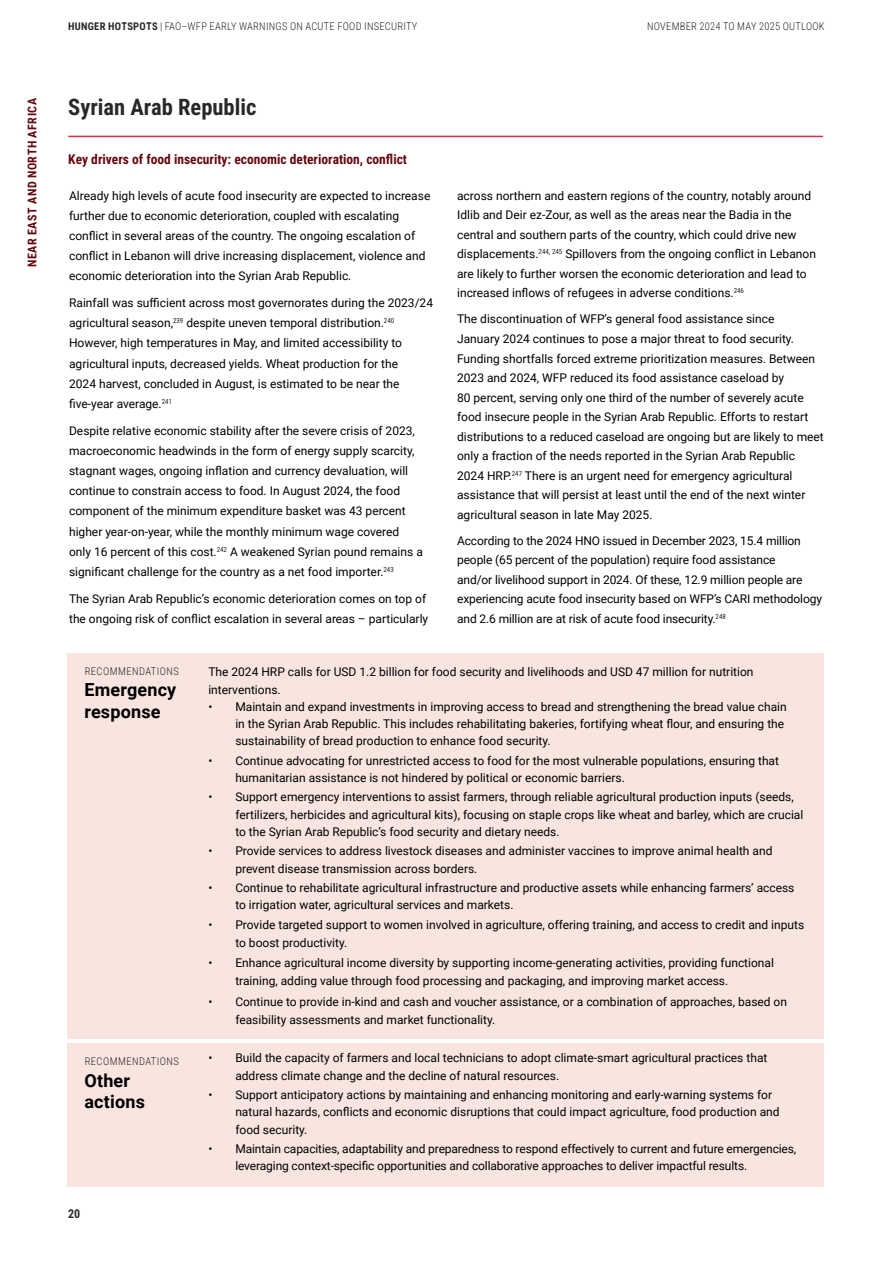
<style>
.page{position:relative;width:893px;height:1263px;background:#fff}
.page>*{position:absolute;margin:0;border:0;box-sizing:border-box;transform-origin:0 0}
.t1{font:22.5px "Roboto Condensed";color:#292829}
.t2{font:700 18px/21.6px "Roboto";letter-spacing:.01em;color:#000}
.t3{font:13.5px "Roboto Condensed";color:#660910}
.t4{font:12px/19.5px "Roboto";color:#000}
.t5{font:12px "Roboto Condensed";letter-spacing:.045em;color:#660910}
.t6{font:12px "Roboto Condensed";color:#292829}
.t7{font:300 10.5px "Roboto Condensed";letter-spacing:.025em;color:#292829}
.t8{font:300 10.5px "Roboto Condensed";letter-spacing:.045em;color:#292829}
.s1{font-weight:400}
</style>
<div class="page">
<hr style="left:68px;top:136px;width:755px;height:1px;background:#d03544">
<div style="left:67px;top:653px;width:757px;height:386px;background:#f8e5e0"></div>
<div style="left:67px;top:1043px;width:757px;height:144px;background:#f8e5e0"></div>
<p class="t5" style="left:24px;top:267px;width:171px;rotate:-90deg">NEAR EAST AND NORTH AFRICA</p>
<p class="t7" style="left:68px;top:19px;width:351px"><span class="s1">HUNGER HOTSPOTS</span> | FAO–WFP EARLY WARNINGS ON ACUTE FOOD INSECURITY</p>
<p class="t7" style="left:647px;top:19px;width:179px">NOVEMBER 2024 TO MAY 2025 OUTLOOK</p>
<h1 class="t1" style="left:68px;top:91px;width:190px">Syrian Arab Republic</h1>
<p class="t3" style="left:68px;top:149px;width:340px">Key drivers of food insecurity: economic deterioration, conflict</p>
<p class="t4" style="left:69px;top:185px;width:363px;line-height:20.1px">Already high levels of acute food insecurity are expected to increase further due to economic deterioration, coupled with escalating conflict in several areas of the country. The ongoing escalation of conflict in Lebanon will drive increasing displacement, violence and economic deterioration into the Syrian Arab Republic.</p>
<p class="t4" style="left:69px;top:292px;width:366px;line-height:20.1px">Rainfall was sufficient across most governorates during the 2023/24 agricultural season,<sup>239</sup> despite uneven temporal distribution.<sup>240<br></sup>However, high temperatures in May, and limited accessibility to agricultural inputs, decreased yields. Wheat production for the<br>2024 harvest, concluded in August, is estimated to be near the five-year average.<sup>241</sup></p>
<p class="t4" style="left:69px;top:420px;width:355px;line-height:20.1px">Despite relative economic stability after the severe crisis of 2023, macroeconomic headwinds in the form of energy supply scarcity, stagnant wages, ongoing inflation and currency devaluation, will continue to constrain access to food. In August 2024, the food component of the minimum expenditure basket was 43 percent higher year-on-year, while the monthly minimum wage covered only 16 percent of this cost.<sup>242</sup> A weakened Syrian pound remains a significant challenge for the country as a net food importer.<sup>243</sup></p>
<p class="t4" style="left:69px;top:588px;width:361px;line-height:20.1px">The Syrian Arab Republic’s economic deterioration comes on top of the ongoing risk of conflict escalation in several areas – particularly</p>
<p class="t4" style="left:457px;top:185px;width:360px">across northern and eastern regions of the country, notably around Idlib and Deir ez-Zour, as well as the areas near the Badia in the central and southern parts of the country, which could drive new displacements.<sup>244</sup><sup>,</sup> <sup>245</sup> Spillovers from the ongoing conflict in Lebanon are likely to further worsen the economic deterioration and lead to increased inflows of refugees in adverse conditions.<sup>246</sup></p>
<p class="t4" style="left:457px;top:309px;width:368px">The discontinuation of WFP’s general food assistance since<br>January 2024 continues to pose a major threat to food security.<br>Funding shortfalls forced extreme prioritization measures. Between 2023 and 2024, WFP reduced its food assistance caseload by<br>80 percent, serving only one third of the number of severely acute food insecure people in the Syrian Arab Republic. Efforts to restart distributions to a reduced caseload are ongoing but are likely to meet only a fraction of the needs reported in the Syrian Arab Republic 2024 HRP.<sup>247</sup> There is an urgent need for emergency agricultural assistance that will persist at least until the end of the next winter agricultural season in late May 2025.</p>
<p class="t4" style="left:457px;top:530px;width:366px">According to the 2024 HNO issued in December 2023, 15.4 million people (65 percent of the population) require food assistance<br>and/or livelihood support in 2024. Of these, 12.9 million people are experiencing acute food insecurity based on WFP’s CARI methodology and 2.6 million are at risk of acute food insecurity.<sup>248</sup></p>
<p class="t8" style="left:85px;top:663px;width:96px">RECOMMENDATIONS</p>
<h2 class="t2" style="left:84px;top:678px;width:93px">Emergency response</h2>
<p class="t8" style="left:85px;top:1054px;width:96px">RECOMMENDATIONS</p>
<h2 class="t2" style="left:84px;top:1069px;width:62px">Other actions</h2>
<p class="t6" style="left:68px;top:1205px;width:14px">20</p>
<p class="t4" style="left:208px;top:663px;width:547px;line-height:17.2px">The 2024 HRP calls for USD 1.2 billion for food security and livelihoods and USD 47 million for nutrition interventions.</p>
<p class="t4" style="left:235px;top:698px;width:553px;line-height:17.2px;text-indent:-27px">• Maintain and expand investments in improving access to bread and strengthening the bread value chain in the Syrian Arab Republic. This includes rehabilitating bakeries, fortifying wheat flour, and ensuring the sustainability of bread production to enhance food security.</p>
<p class="t4" style="left:235px;top:751px;width:545px;line-height:17.2px;text-indent:-27px">• Continue advocating for unrestricted access to food for the most vulnerable populations, ensuring that humanitarian assistance is not hindered by political or economic barriers.</p>
<p class="t4" style="left:235px;top:788px;width:570px;line-height:17.2px;text-indent:-27px">• Support emergency interventions to assist farmers, through reliable agricultural production inputs (seeds, fertilizers, herbicides and agricultural kits), focusing on staple crops like wheat and barley, which are crucial to the Syrian Arab Republic’s food security and dietary needs.</p>
<p class="t4" style="left:235px;top:842px;width:539px;line-height:17.2px;text-indent:-27px">• Provide services to address livestock diseases and administer vaccines to improve animal health and prevent disease transmission across borders.</p>
<p class="t4" style="left:235px;top:879px;width:561px;line-height:17.2px;text-indent:-27px">• Continue to rehabilitate agricultural infrastructure and productive assets while enhancing farmers’ access to irrigation water, agricultural services and markets.</p>
<p class="t4" style="left:235px;top:916px;width:570px;line-height:18px;text-indent:-27px">• Provide targeted support to women involved in agriculture, offering training, and access to credit and inputs to boost productivity.</p>
<p class="t4" style="left:235px;top:954px;width:540px;line-height:18px;text-indent:-27px">• Enhance agricultural income diversity by supporting income-generating activities, providing functional training, adding value through food processing and packaging, and improving market access.</p>
<p class="t4" style="left:235px;top:992px;width:553px;line-height:18px;text-indent:-27px">• Continue to provide in-kind and cash and voucher assistance, or a combination of approaches, based on feasibility assessments and market functionality.</p>
<p class="t4" style="left:235px;top:1049px;width:534px;line-height:17.2px;text-indent:-27px">• Build the capacity of farmers and local technicians to adopt climate-smart agricultural practices that address climate change and the decline of natural resources.</p>
<p class="t4" style="left:235px;top:1086px;width:546px;line-height:17.2px;text-indent:-27px">• Support anticipatory actions by maintaining and enhancing monitoring and early-warning systems for natural hazards, conflicts and economic disruptions that could impact agriculture, food production and food security.</p>
<p class="t4" style="left:235px;top:1139px;width:562px;line-height:17.2px;text-indent:-27px">• Maintain capacities, adaptability and preparedness to respond effectively to current and future emergencies, leveraging context-specific opportunities and collaborative approaches to deliver impactful results.</p>
</div>
